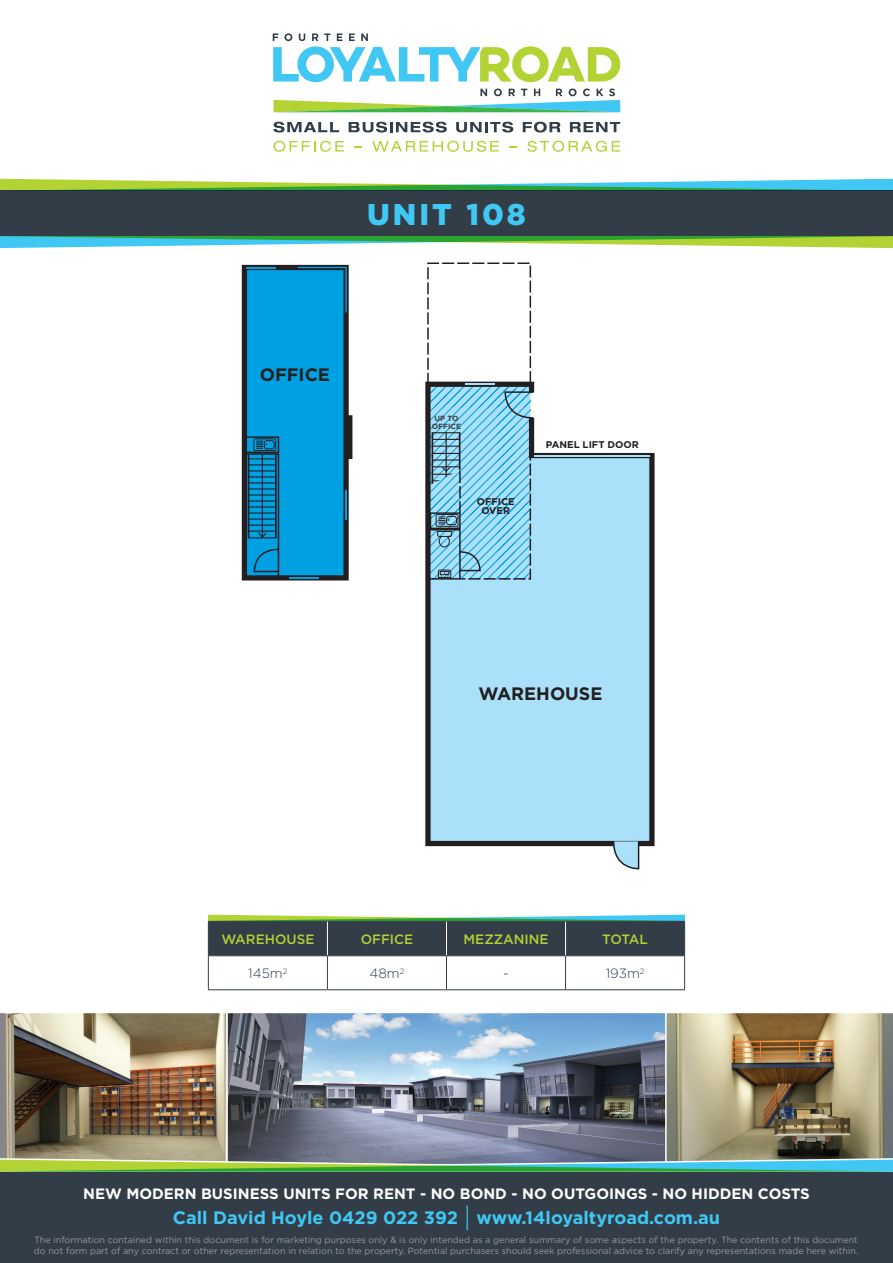
<style>
.page{position:relative;width:893px;height:1263px;background:#fff}
.page>*{position:absolute;margin:0;border:0;box-sizing:border-box;transform-origin:0 0}
.t1{font:900 30px "Gotham";letter-spacing:.1em;color:#40c7f4}
.t2{font:700 18px "Gotham";color:#40c7f4}
.t3{font:700 18px "Gotham";color:#231f20}
.t4{font:700 15px "Gotham";color:#fff}
.SubHead_TABLE{font:500 13.5px "Gotham";color:#b3d234}
.Measurements_TABLE{font:300 13.5px "Gotham";color:#323d47}
.t5{font:700 9.75px/9px "Gotham";color:#231f20;text-align:center}
.t6{font:9px/10.8px "Gotham";color:#97989e}
.t7{font:700 7.5px/7.5px "Gotham";color:#3e3e3f;text-align:center}
.s1{font-weight:300;font-size:27px}
</style>
<div class="page">
<div style="left:244px;top:267px;width:102px;height:311px;background:#00a1e3"></div>
<svg style="left:425px;top:379px;width:230px;height:468px;background:#aad7ec"></svg>
<div style="left:242px;top:265px;width:107px;height:315px;border:5px solid #231f20"></div>
<div style="left:245px;top:436px;width:34px;height:17px;border:1px solid #231f20"></div>
<div style="left:253px;top:438px;width:23px;height:13px;border:1px solid #231f20"></div>
<div style="left:264px;top:440px;width:11px;height:9px;border:1px solid #231f20;border-radius:3px"></div>
<div style="left:427px;top:262px;width:104px;height:124px;border:2px dashed #231f20"></div>
<div style="left:347px;top:415px;width:5px;height:44px;background:#231f20"></div>
<svg style="left:504px;top:391px;width:31px;height:28px"></svg>
<svg style="left:243px;top:441px;width:37px;height:137px"></svg>
<svg style="left:426px;top:432px;width:106px;height:148px;background:#73bad9"></svg>
<hr style="left:459px;top:432px;width:1px;height:54px;background:#231f20">
<hr style="left:432px;top:432px;width:1px;height:54px;background:#231f20">
<hr style="left:446px;top:432px;width:1px;height:54px;background:#231f20">
<svg style="left:465px;top:384px;width:29px;height:1px"></svg>
<hr style="left:246px;top:267px;width:30px;height:1px;background:#00a1e3">
<hr style="left:534px;top:455px;width:115px;height:1px;background:#aae0f9">
<svg style="left:612px;top:840px;width:28px;height:30px"></svg>
<svg style="left:297px;top:267px;width:50px;height:45px"></svg>
<hr style="left:345px;top:490px;width:2px;height:30px;background:#00a1e3">
<hr style="left:289px;top:577px;width:30px;height:1px;background:#00a1e3">
<div style="left:0;top:1171px;width:893px;height:92px;background:#323d47"></div>
<div style="left:0;top:191px;width:893px;height:45px;background:#323d47"></div>
<img style="left:0;top:1012px;width:893px;height:160px">
<svg style="left:0;top:179px;width:893px;height:12px"></svg>
<svg style="left:0;top:236px;width:893px;height:12px"></svg>
<svg style="left:273px;top:122px;width:66px;height:11px"></svg>
<svg style="left:349px;top:122px;width:98px;height:11px"></svg>
<svg style="left:456px;top:122px;width:57px;height:11px"></svg>
<svg style="left:523px;top:122px;width:37px;height:11px"></svg>
<svg style="left:570px;top:122px;width:50px;height:10px"></svg>
<svg style="left:273px;top:141px;width:71px;height:11px"></svg>
<svg style="left:372px;top:141px;width:127px;height:11px"></svg>
<svg style="left:527px;top:141px;width:93px;height:11px"></svg>
<svg style="left:274px;top:89px;width:346px;height:23px"></svg>
<svg style="left:273px;top:33px;width:347px;height:49px"></svg>
<svg style="left:208px;top:915px;width:477px;height:74px"></svg>
<hr style="left:208px;top:921px;width:119px;height:1px;background:#323d47">
<hr style="left:208px;top:922px;width:1px;height:33px;background:#323d47">
<hr style="left:327px;top:921px;width:119px;height:1px;background:#323d47">
<hr style="left:446px;top:921px;width:120px;height:1px;background:#323d47">
<hr style="left:566px;top:921px;width:119px;height:1px;background:#323d47">
<hr style="left:684px;top:922px;width:1px;height:33px;background:#323d47">
<hr style="left:327px;top:922px;width:1px;height:33px;background:#fff">
<hr style="left:446px;top:922px;width:1px;height:33px;background:#fff">
<hr style="left:565px;top:922px;width:1px;height:33px;background:#fff">
<hr style="left:208px;top:955px;width:119px;height:1px;background:#323d47">
<hr style="left:208px;top:956px;width:1px;height:33px;background:#323d47">
<hr style="left:327px;top:955px;width:119px;height:1px;background:#323d47">
<hr style="left:327px;top:956px;width:1px;height:33px;background:#323d47">
<hr style="left:446px;top:955px;width:120px;height:1px;background:#323d47">
<hr style="left:446px;top:956px;width:1px;height:33px;background:#323d47">
<hr style="left:566px;top:955px;width:119px;height:1px;background:#323d47">
<hr style="left:565px;top:956px;width:1px;height:33px;background:#323d47">
<hr style="left:684px;top:956px;width:1px;height:33px;background:#323d47">
<hr style="left:208px;top:989px;width:119px;height:1px;background:#323d47">
<hr style="left:327px;top:989px;width:119px;height:1px;background:#323d47">
<hr style="left:446px;top:989px;width:120px;height:1px;background:#323d47">
<hr style="left:566px;top:989px;width:119px;height:1px;background:#323d47">
<p class="t1" style="left:367px;top:197px;width:160px">UNIT 108</p>
<h2 class="t3" style="left:260px;top:363px;width:72px">OFFICE</h2>
<p class="t7" style="left:432px;top:415px;width:31px">UP TO<br>OFFICE</p>
<p class="t5" style="left:477px;top:497px;width:40px">OFFICE<br>OVER</p>
<p class="t5" style="left:546px;top:440px;width:94px">PANEL LIFT DOOR</p>
<h2 class="t3" style="left:478px;top:681px;width:126px">WAREHOUSE</h2>
<p class="SubHead_TABLE" style="left:221px;top:930px;width:94px">WAREHOUSE</p>
<p class="SubHead_TABLE" style="left:361px;top:930px;width:54px">OFFICE</p>
<p class="SubHead_TABLE" style="left:464px;top:930px;width:86px">MEZZANINE</p>
<p class="SubHead_TABLE" style="left:602px;top:930px;width:47px">TOTAL</p>
<p class="Measurements_TABLE" style="left:248px;top:965px;width:41px">145m<sup>2</sup></p>
<p class="Measurements_TABLE" style="left:369px;top:965px;width:36px">48m<sup>2</sup></p>
<p class="Measurements_TABLE" style="left:503px;top:965px;width:7px">-</p>
<p class="Measurements_TABLE" style="left:606px;top:965px;width:40px">193m<sup>2</sup></p>
<h3 class="t4" style="left:83px;top:1183px;width:728px">NEW MODERN BUSINESS UNITS FOR RENT - NO BOND - NO OUTGOINGS - NO HIDDEN COSTS</h3>
<h2 class="t2" style="left:173px;top:1206px;width:549px">Call David Hoyle 0429 022 392 <span class="s1">|</span> www.14loyaltyroad.com.au</h2>
<p class="t6" style="left:34px;top:1234px;width:826px">The information contained within this document is for marketing purposes only &amp; is only intended as a general summary of some aspects of the property. The contents of this document do not form part of any contract or other representation in relation to the property. Potential purchasers should seek professional advice to clarify any representations made here within.</p>
</div>
